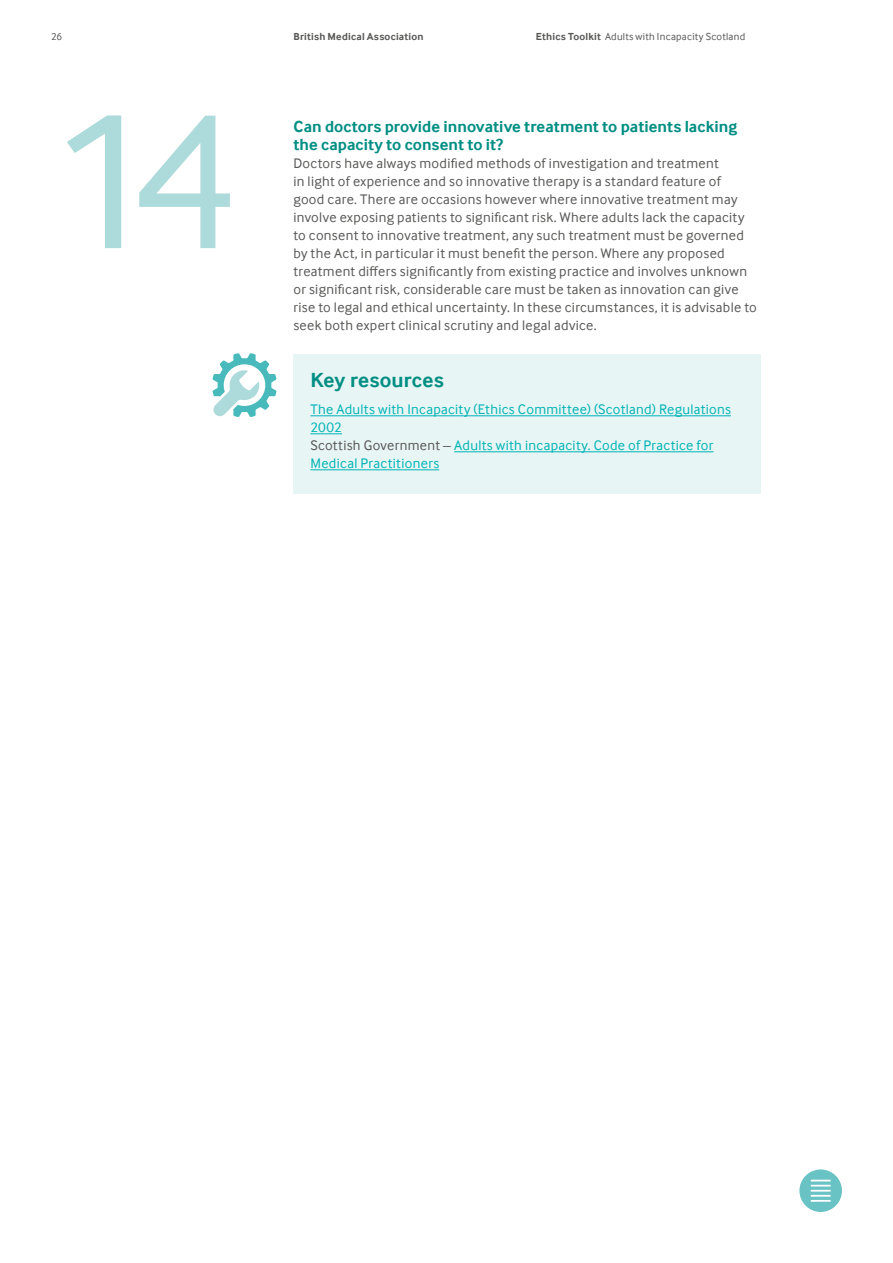
<style>
.page{position:relative;width:893px;height:1263px;background:#fff}
.page>*{position:absolute;margin:0;border:0;box-sizing:border-box;transform-origin:0 0}
.t1{font:201px "Inter Face";color:#addadb}
.t2{font:700 21px "Inter Face";letter-spacing:.01em;color:#008e83}
.t3{font:700 16.5px/18px "Inter Face";letter-spacing:.005em;color:#008e83}
.t4{font:14.25px/18px "Inter Face";letter-spacing:.02em;color:#575756}
.t5{font:14.25px/18px "Inter Face";letter-spacing:.025em;color:#00b3b5}
.t6{font:10.5px "Inter Face";letter-spacing:.025em;color:#575756}
.t7{font:700 10.5px "Inter Face";letter-spacing:.02em;color:#575756}
.s1{font-weight:700}
.s2{color:#575756}
</style>
<div class="page">
<div style="left:799px;top:1169px;width:43px;height:43px;background:#69c2c4;border-radius:50%"></div>
<svg style="left:811px;top:1180px;width:20px;height:11px"></svg>
<hr style="left:811px;top:1195px;width:20px;height:2px;background:#fff">
<hr style="left:811px;top:1200px;width:20px;height:2px;background:#fff">
<div style="left:293px;top:354px;width:468px;height:140px;background:#e8f5f5"></div>
<hr style="left:310px;top:415px;width:421px;height:1px;background:#00b3b5">
<hr style="left:310px;top:433px;width:32px;height:1px;background:#00b3b5">
<hr style="left:454px;top:451px;width:259px;height:1px;background:#00b3b5">
<hr style="left:310px;top:469px;width:129px;height:1px;background:#00b3b5">
<svg style="left:213px;top:353px;width:63px;height:64px"></svg>
<p class="t6" style="left:51px;top:31px;width:13px">26</p>
<p class="t7" style="left:293px;top:30px;width:132px">British Medical Association</p>
<p class="t6" style="left:536px;top:31px;width:211px"><span class="s1">Ethics Toolkit</span> Adults with Incapacity Scotland</p>
<h1 class="t1" style="left:51px;top:67px;width:190px">14</h1>
<p class="t3" style="left:293px;top:117px;width:445px">Can doctors provide innovative treatment to patients lacking the capacity to consent to it?</p>
<p class="t4" style="left:293px;top:154px;width:465px">Doctors have always modified methods of investigation and treatment<br>in light of experience and so innovative therapy is a standard feature of<br>good care. There are occasions however where innovative treatment may involve exposing patients to significant risk. Where adults lack the capacity to consent to innovative treatment, any such treatment must be governed by the Act, in particular it must benefit the person. Where any proposed treatment differs significantly from existing practice and involves unknown or significant risk, considerable care must be taken as innovation can give rise to legal and ethical uncertainty. In these circumstances, it is advisable to seek both expert clinical scrutiny and legal advice.</p>
<h2 class="t2" style="left:310px;top:368px;width:135px">Key resources</h2>
<p class="t5" style="left:310px;top:400px;width:422px">The Adults with Incapacity (Ethics Committee) (Scotland) Regulations 2002<br><span class="s2">Scottish Government –</span> Adults with incapacity. Code of Practice for Medical Practitioners</p>
</div>
